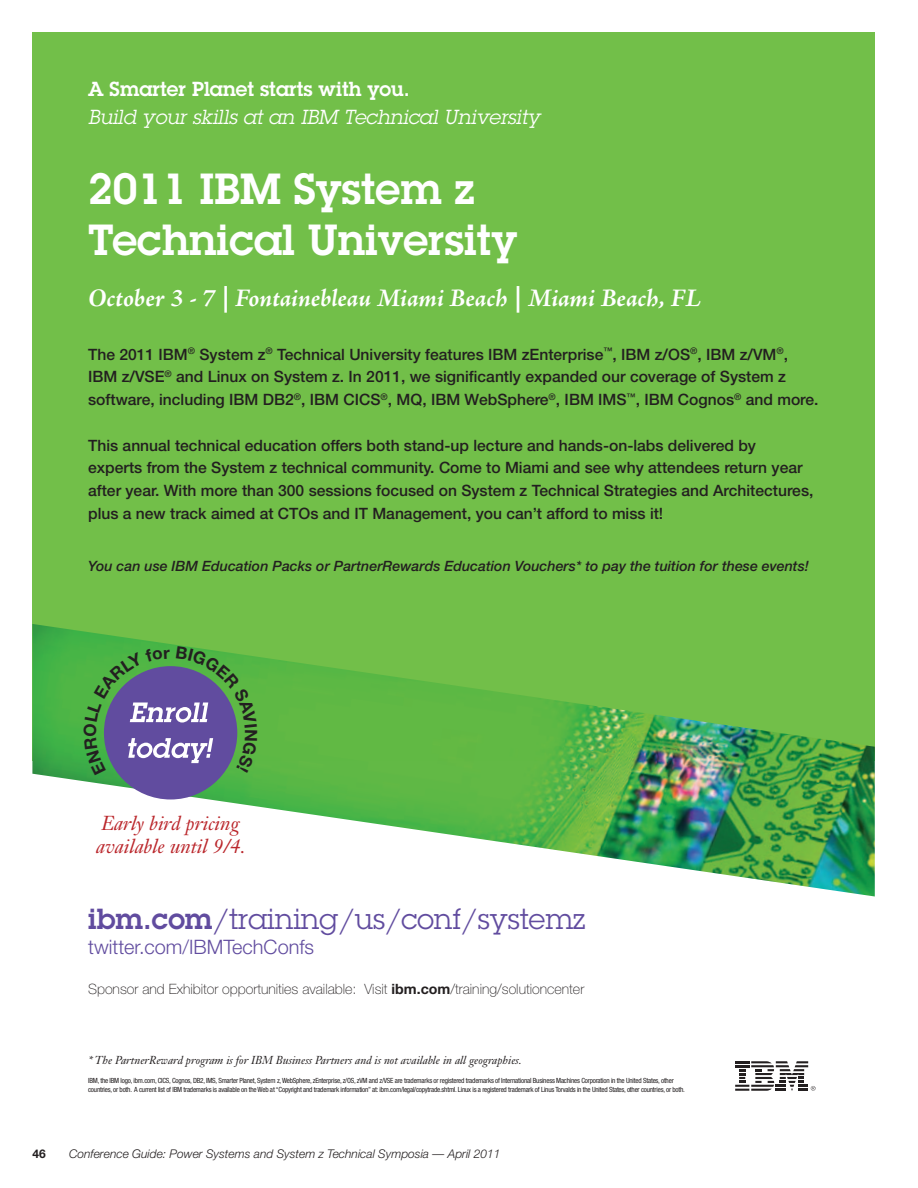
<style>
.page{position:relative;width:918px;height:1188px;background:#fff}
.page>*{position:absolute;margin:0;border:0;box-sizing:border-box;transform-origin:0 0}
.t1{font:600 42.6px/51.2px "Lubalin Graph Std";color:#fff}
.t2{font:28.5px "Lubalin Graph Std";color:#614c9f}
.t3{font:italic 700 25.65px "Adobe Jenson Pro";letter-spacing:-.005em;color:#fff}
.t4{font:italic 19.95px "Lubalin Graph Std";color:#fff}
.t5{font:italic 19.95px/22.8px "Janson Text LT Std";color:#ba262b}
.t6{font:600 19.95px "Lubalin Graph Std";color:#fff}
.t7{font:300 19.95px "Helvetica Neue";color:#614c9f}
.t8{font:500 15.6px/22.8px "Helvetica Neue";color:#231f20}
.t9{font:italic 500 14.25px "Helvetica Neue";color:#231f20}
.t10{font:100 14.25px "Helvetica Neue";color:#231f20}
.t11{font:italic 300 12px "Helvetica Neue";color:#231f20}
.t12{font:700 12px "Helvetica Neue";color:#231f20}
.t13{font:italic 11.4px "Janson Text LT Std";color:#231f20}
.t14{font:condensed 7.05px/9.3px "Helvetica Neue";letter-spacing:-.03em;color:#231f20}
.s1{font-weight:600}
.s2{font-weight:700}
</style>
<div class="page">
<div style="left:32px;top:32px;width:843px;height:729px;background:#72bf49"></div>
<img style="left:32px;top:624px;width:843px;height:273px">
<div style="left:104px;top:666px;width:133px;height:134px;background:#614c9f;border-radius:50%"></div>
<svg style="left:735px;top:1061px;width:81px;height:30px"></svg>
<svg style="left:83px;top:646px;width:174px;height:129px"></svg>
<p class="t6" style="left:88px;top:75px;width:323px">A Smarter Planet starts with you.</p>
<p class="t4" style="left:88px;top:104px;width:454px">Build your skills at an IBM Technical University</p>
<h1 class="t1" style="left:88px;top:162px;width:430px">2011 IBM System z<br>Technical University</h1>
<h3 class="t3" style="left:88px;top:283px;width:614px">October 3 - 7 | Fontainebleau Miami Beach | Miami Beach, FL</h3>
<p class="t8" style="left:88px;top:343px;width:732px">The 2011 IBM<sup>®</sup> System z<sup>®</sup> Technical University features IBM zEnterprise<sup>™</sup>, IBM z/OS<sup>®</sup>, IBM z/VM<sup>®</sup>,<br>IBM z/VSE<sup>®</sup> and Linux on System z. In 2011, we significantly expanded our coverage of System z software, including IBM DB2<sup>®</sup>, IBM CICS<sup>®</sup>, MQ, IBM WebSphere<sup>®</sup>, IBM IMS<sup>™</sup>, IBM Cognos<sup>®</sup> and more.</p>
<p class="t8" style="left:88px;top:434px;width:727px">This annual technical education offers both stand-up lecture and hands-on-labs delivered by experts from the System z technical community. Come to Miami and see why attendees return year after year. With more than 300 sessions focused on System z Technical Strategies and Architectures, plus a new track aimed at CTOs and IT Management, you can’t afford to miss it!</p>
<p class="t9" style="left:88px;top:558px;width:722px">You can use IBM Education Packs or PartnerRewards Education Vouchers* to pay the tuition for these events!</p>
<p class="t5" style="left:96px;top:812px;width:151px">Early bird pricing available until 9/4.</p>
<h2 class="t2" style="left:88px;top:901px;width:499px"><span class="s1">ibm.com</span>/training/us/conf/systemz</h2>
<p class="t7" style="left:88px;top:935px;width:228px">twitter.com/IBMTechConfs</p>
<p class="t10" style="left:88px;top:981px;width:498px">Sponsor and Exhibitor opportunities available: Visit <span class="s2">ibm.com</span>/training/solutioncenter</p>
<p class="t13" style="left:88px;top:1053px;width:435px">* The PartnerReward program is for IBM Business Partners and is not available in all geographies.</p>
<p class="t14" style="left:88px;top:1075px;width:598px">IBM, the IBM logo, ibm.com, CICS, Cognos, DB2, IMS, Smarter Planet, System z, WebSphere, zEnterprise, z/OS, zVM and z/VSE are trademarks or registered trademarks of International Business Machines Corporation in the United States, other countries, or both. A current list of IBM trademarks is available on the Web at “Copyright and trademark information” at: ibm.com/legal/copytrade.shtml. Linux is a registered trademark of Linus Torvalds in the United States, other countries, or both.</p>
<p class="t12" style="left:32px;top:1147px;width:15px">46</p>
<p class="t11" style="left:69px;top:1147px;width:433px">Conference Guide: Power Systems and System z Technical Symposia — April 2011</p>
</div>
